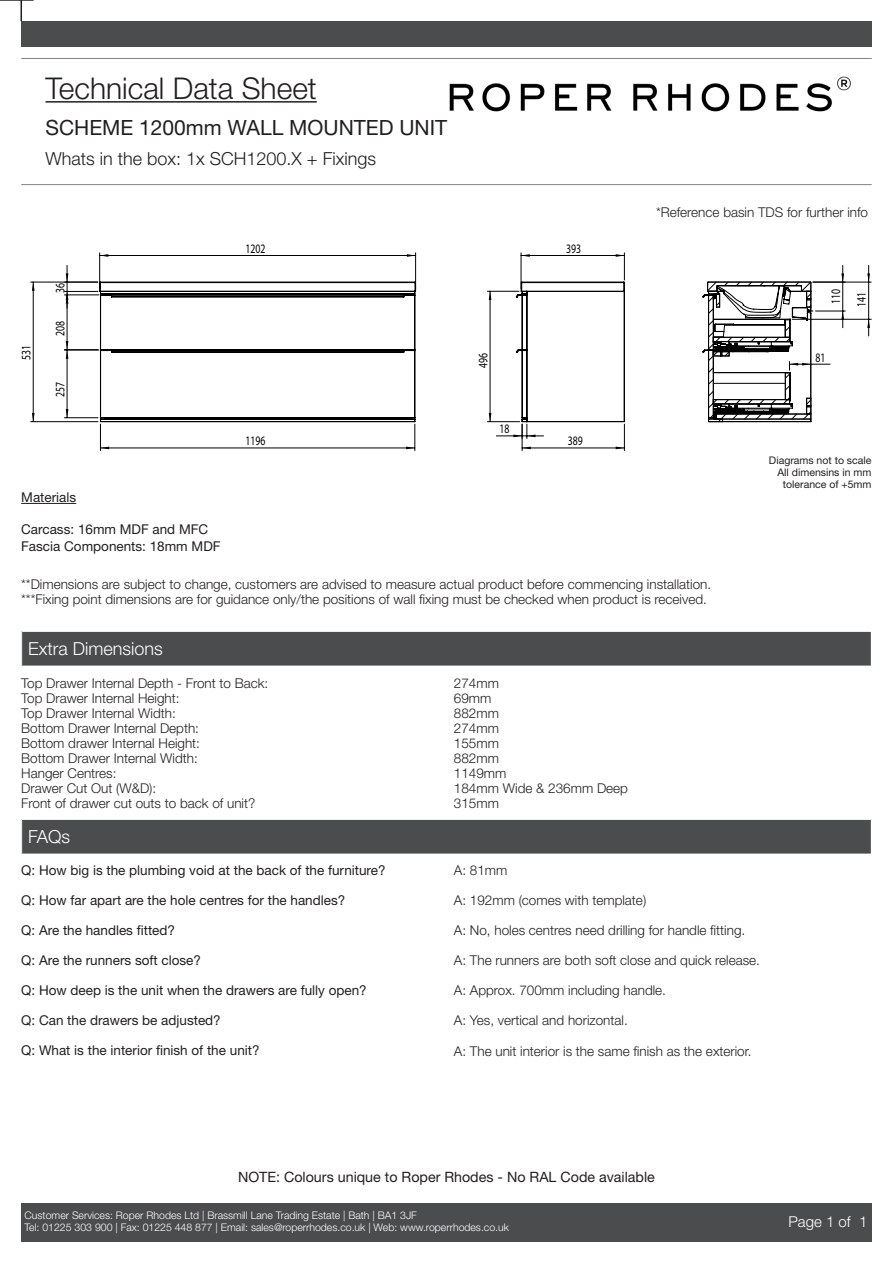
<style>
.page{position:relative;width:893px;height:1263px;background:#fff}
.page>*{position:absolute;margin:0;border:0;box-sizing:border-box;transform-origin:0 0}
.t1{font:300 30px "Helvetica Neue LT Std";color:#231f20}
.notes{font:21px "Helvetica Neue LT Std";color:#231f20}
.notes-2{font:300 18px "Helvetica Neue LT Std";color:#231f20}
.Headings_1{font:300 18px "Helvetica Neue LT Std";color:#fff}
.t2{font:300 15px "Helvetica Neue LT Std";color:#fff}
.notes-3{font:14.25px "Helvetica Neue LT Std";color:#231f20}
.Headings_1-2{font:300 13.5px "Helvetica Neue LT Std";color:#231f20}
.Headings_1-3{font:13.5px "Helvetica Neue LT Std";color:#231f20}
.notes-4{font:300 13.5px "Helvetica Neue LT Std";color:#231f20}
.t3{font:13.05px/26px "Myriad Pro";color:#000;scale:.75 1}
.t4{font:300 10.5px/12.6px "Helvetica Neue LT Std";color:#fff}
.notes-5{font:10.5px "Helvetica Neue LT Std";color:#231f20}
</style>
<div class="page">
<img style="left:449px;top:76px;width:402px;height:36px">
<div style="left:21px;top:1203px;width:851px;height:39px;background:#4b4c4d"></div>
<hr style="left:46px;top:101px;width:271px;height:2px;background:#231f20">
<hr style="left:21px;top:58px;width:851px;height:1px;background:#808285">
<hr style="left:21px;top:184px;width:851px;height:1px;background:#808285">
<div style="left:21px;top:21px;width:851px;height:26px;background:#4b4c4d"></div>
<hr style="left:0;top:0;width:34px;height:1px;background:#231f20">
<svg style="left:21px;top:1px;width:1px;height:20px"></svg>
<div style="left:22px;top:819px;width:849px;height:35px;background:#4b4c4d"></div>
<hr style="left:21px;top:819px;width:851px;height:1px;background:#fff">
<div style="left:22px;top:631px;width:849px;height:35px;background:#4b4c4d"></div>
<hr style="left:21px;top:631px;width:851px;height:1px;background:#fff">
<hr style="left:21px;top:503px;width:55px;height:1px;background:#231f20">
<svg style="left:100px;top:282px;width:389px;height:140px"></svg>
<svg style="left:100px;top:254px;width:8px;height:3px"></svg>
<hr style="left:99px;top:253px;width:1px;height:36px;background:#000">
<hr style="left:415px;top:253px;width:1px;height:36px;background:#000">
<hr style="left:100px;top:255px;width:316px;height:1px;background:#000">
<hr style="left:64px;top:291px;width:34px;height:1px;background:#000">
<svg style="left:32px;top:283px;width:3px;height:8px"></svg>
<svg style="left:32px;top:413px;width:3px;height:8px"></svg>
<hr style="left:31px;top:282px;width:67px;height:1px;background:#000">
<hr style="left:31px;top:421px;width:67px;height:1px;background:#000">
<hr style="left:33px;top:282px;width:1px;height:140px;background:#000">
<svg style="left:66px;top:265px;width:2px;height:43px"></svg>
<hr style="left:64px;top:295px;width:35px;height:1px;background:#000">
<hr style="left:64px;top:349px;width:34px;height:1px;background:#000">
<hr style="left:67px;top:295px;width:1px;height:55px;background:#000">
<svg style="left:66px;top:341px;width:2px;height:18px"></svg>
<hr style="left:64px;top:350px;width:35px;height:1px;background:#000">
<hr style="left:64px;top:417px;width:34px;height:1px;background:#000">
<hr style="left:67px;top:350px;width:1px;height:68px;background:#000">
<svg style="left:100px;top:424px;width:9px;height:27px"></svg>
<svg style="left:406px;top:424px;width:10px;height:27px"></svg>
<hr style="left:100px;top:448px;width:315px;height:1px;background:#000">
<hr style="left:487px;top:291px;width:32px;height:1px;background:#000">
<hr style="left:487px;top:421px;width:33px;height:1px;background:#000">
<hr style="left:815px;top:311px;width:30px;height:1px;background:#000">
<svg style="left:841px;top:265px;width:3px;height:63px"></svg>
<hr style="left:813px;top:282px;width:58px;height:1px;background:#000">
<hr style="left:792px;top:319px;width:79px;height:1px;background:#000">
<svg style="left:867px;top:265px;width:3px;height:17px"></svg>
<hr style="left:868px;top:282px;width:1px;height:37px;background:#000">
<svg style="left:867px;top:319px;width:3px;height:17px"></svg>
<svg style="left:489px;top:253px;width:341px;height:198px"></svg>
<h1 class="t1" style="left:46px;top:70px;width:273px">Technical Data Sheet</h1>
<p class="notes" style="left:45px;top:115px;width:403px">SCHEME 1200mm WALL MOUNTED UNIT</p>
<p class="notes-2" style="left:45px;top:148px;width:332px">Whats in the box: 1x SCH1200.X + Fixings</p>
<p class="t3" style="left:47px;top:293px;width:15px;rotate:-90deg">36</p>
<p class="t3" style="left:13px;top:360px;width:21px;rotate:-90deg">531</p>
<p class="t3" style="left:47px;top:336px;width:21px;rotate:-90deg">208</p>
<p class="t3" style="left:47px;top:396px;width:21px;rotate:-90deg">257</p>
<p class="Headings_1-3" style="left:21px;top:489px;width:56px">Materials</p>
<p class="Headings_1-3" style="left:21px;top:522px;width:189px">Carcass: 16mm MDF and MFC</p>
<p class="Headings_1-3" style="left:21px;top:538px;width:201px">Fascia Components: 18mm MDF</p>
<p class="t3" style="left:246px;top:235px;width:28px">1202</p>
<p class="t3" style="left:246px;top:428px;width:28px">1196</p>
<p class="t3" style="left:470px;top:368px;width:21px;rotate:-90deg">496</p>
<p class="t3" style="left:499px;top:416px;width:15px">18</p>
<p class="t3" style="left:566px;top:235px;width:21px">393</p>
<p class="t3" style="left:568px;top:428px;width:21px">389</p>
<p class="notes-4" style="left:656px;top:204px;width:214px">*Reference basin TDS for further info</p>
<p class="t3" style="left:822px;top:307px;width:25px;rotate:-90deg">110<br>141</p>
<p class="t3" style="left:815px;top:344px;width:15px">81</p>
<p class="notes-5" style="left:769px;top:454px;width:104px">Diagrams not to scale</p>
<p class="notes-5" style="left:777px;top:466px;width:95px">All dimensins in mm</p>
<p class="notes-5" style="left:783px;top:478px;width:90px">tolerance of +5mm</p>
<p class="notes-4" style="left:21px;top:575px;width:691px">**Dimensions are subject to change, customers are advised to measure actual product before commencing installation.</p>
<p class="notes-4" style="left:21px;top:590px;width:687px">***Fixing point dimensions are for guidance only/the positions of wall fixing must be checked when product is received.</p>
<p class="Headings_1" style="left:28px;top:638px;width:136px">Extra Dimensions</p>
<p class="Headings_1-2" style="left:21px;top:675px;width:249px">Top Drawer Internal Depth - Front to Back:</p>
<p class="Headings_1-2" style="left:21px;top:690px;width:160px">Top Drawer Internal Height:</p>
<p class="Headings_1-2" style="left:21px;top:705px;width:156px">Top Drawer Internal Width:</p>
<p class="Headings_1-2" style="left:21px;top:720px;width:179px">Bottom Drawer Internal Depth:</p>
<p class="Headings_1-2" style="left:21px;top:735px;width:180px">Bottom drawer Internal Height:</p>
<p class="Headings_1-2" style="left:21px;top:750px;width:178px">Bottom Drawer Internal Width:</p>
<p class="Headings_1-2" style="left:21px;top:765px;width:97px">Hanger Centres:</p>
<p class="Headings_1-2" style="left:21px;top:780px;width:137px">Drawer Cut Out (W&amp;D):</p>
<p class="Headings_1-2" style="left:21px;top:795px;width:236px">Front of drawer cut outs to back of unit?</p>
<p class="Headings_1" style="left:28px;top:826px;width:44px">FAQs</p>
<p class="Headings_1-3" style="left:21px;top:862px;width:366px">Q: How big is the plumbing void at the back of the furniture?</p>
<p class="Headings_1-3" style="left:21px;top:892px;width:326px">Q: How far apart are the hole centres for the handles?</p>
<p class="Headings_1-3" style="left:21px;top:922px;width:155px">Q: Are the handles fitted?</p>
<p class="Headings_1-3" style="left:21px;top:952px;width:181px">Q: Are the runners soft close?</p>
<p class="Headings_1-3" style="left:21px;top:982px;width:347px">Q: How deep is the unit when the drawers are fully open?</p>
<p class="Headings_1-3" style="left:21px;top:1012px;width:201px">Q: Can the drawers be adjusted?</p>
<p class="Headings_1-3" style="left:21px;top:1042px;width:240px">Q: What is the interior finish of the unit?</p>
<p class="Headings_1-2" style="left:454px;top:675px;width:47px">274mm</p>
<p class="Headings_1-2" style="left:454px;top:690px;width:39px">69mm</p>
<p class="Headings_1-2" style="left:454px;top:705px;width:47px">882mm</p>
<p class="Headings_1-2" style="left:454px;top:720px;width:47px">274mm</p>
<p class="Headings_1-2" style="left:454px;top:735px;width:47px">155mm</p>
<p class="Headings_1-2" style="left:454px;top:750px;width:47px">882mm</p>
<p class="Headings_1-2" style="left:454px;top:765px;width:54px">1149mm</p>
<p class="Headings_1-2" style="left:454px;top:780px;width:176px">184mm Wide &amp; 236mm Deep</p>
<p class="Headings_1-2" style="left:454px;top:795px;width:47px">315mm</p>
<p class="Headings_1-2" style="left:454px;top:862px;width:55px">A: 81mm</p>
<p class="Headings_1-2" style="left:454px;top:892px;width:194px">A: 192mm (comes with template)</p>
<p class="Headings_1-2" style="left:454px;top:922px;width:293px">A: No, holes centres need drilling for handle fitting.</p>
<p class="Headings_1-2" style="left:454px;top:952px;width:308px">A: The runners are both soft close and quick release.</p>
<p class="Headings_1-2" style="left:454px;top:982px;width:214px">A: Approx. 700mm including handle.</p>
<p class="Headings_1-2" style="left:454px;top:1012px;width:175px">A: Yes, vertical and horizontal.</p>
<p class="Headings_1-2" style="left:454px;top:1043px;width:299px">A: The unit interior is the same finish as the exterior.</p>
<p class="notes-3" style="left:238px;top:1168px;width:418px">NOTE: Colours unique to Roper Rhodes - No RAL Code available</p>
<p class="t4" style="left:25px;top:1208px;width:486px">Customer Services: Roper Rhodes Ltd | Brassmill Lane Trading Estate | Bath | BA1 3JF<br>Tel: 01225 303 900 | Fax: 01225 448 877 | Email: sales@roperrhodes.co.uk | Web: www.roperrhodes.co.uk</p>
<p class="t2" style="left:788px;top:1212px;width:80px">Page 1 of 1</p>
</div>
